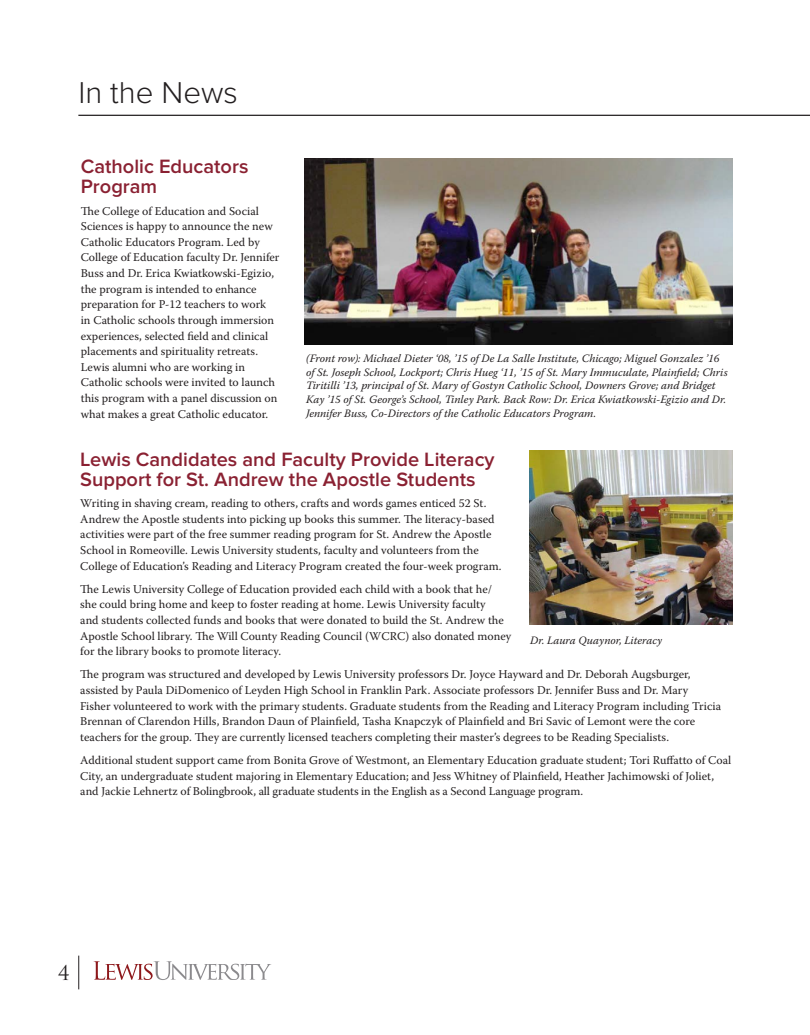
<style>
.page{position:relative;width:810px;height:1035px;background:#fff}
.page>*{position:absolute;margin:0;border:0;box-sizing:border-box;transform-origin:0 0}
.Page_Title{font:300 31.25px "Proxima Nova";color:#231f20}
.t1{font:600 20px/20px "Proxima Nova";color:#8a2132}
.t2{font:20px "Trajan Pro";color:#231f20}
.Text_9_5_12_5{font:11.88px/15.6px "Warnock Pro";color:#231f20}
.t3{font:italic 11.25px/13.8px "Warnock Pro";color:#231f20}
</style>
<div class="page">
<hr style="left:78px;top:956px;width:1px;height:33px;background:#231f20">
<svg style="left:94px;top:961px;width:177px;height:19px"></svg>
<hr style="left:78px;top:115px;width:732px;height:1px;background:#231f20">
<img style="left:305px;top:159px;width:427px;height:185px">
<img style="left:529px;top:450px;width:203px;height:175px">
<p class="Page_Title" style="left:78px;top:75px;width:161px">In the News</p>
<p class="t1" style="left:81px;top:157px;width:169px">Catholic Educators<br>Program</p>
<p class="Text_9_5_12_5" style="left:81px;top:203px;width:200px">The College of Education and Social Sciences is happy to announce the new Catholic Educators Program. Led by College of Education faculty Dr. Jennifer Buss and Dr. Erica Kwiatkowski-Egizio, the program is intended to enhance preparation for P-12 teachers to work<br>in Catholic schools through immersion experiences, selected field and clinical placements and spirituality retreats.<br>Lewis alumni who are working in Catholic schools were invited to launch this program with a panel discussion on what makes a great Catholic educator.</p>
<p class="t3" style="left:306px;top:351px;width:423px">(Front row): Michael Dieter ‘08, ’15 of De La Salle Institute, Chicago; Miguel Gonzalez ’16 of St. Joseph School, Lockport; Chris Hueg ‘11, ’15 of St. Mary Immuculate, Plainfield; Chris Tiritilli ’13, principal of St. Mary of Gostyn Catholic School, Downers Grove; and Bridget Kay ’15 of St. George’s School, Tinley Park. Back Row: Dr. Erica Kwiatkowski-Egizio and Dr.<br>Jennifer Buss, Co-Directors of the Catholic Educators Program.</p>
<p class="t1" style="left:80px;top:450px;width:416px">Lewis Candidates and Faculty Provide Literacy<br>Support for St. Andrew the Apostle Students</p>
<p class="Text_9_5_12_5" style="left:80px;top:495px;width:423px">Writing in shaving cream, reading to others, crafts and words games enticed 52 St.<br>Andrew the Apostle students into picking up books this summer. The literacy-based activities were part of the free summer reading program for St. Andrew the Apostle School in Romeoville. Lewis University students, faculty and volunteers from the College of Education’s Reading and Literacy Program created the four-week program.</p>
<p class="Text_9_5_12_5" style="left:80px;top:581px;width:433px">The Lewis University College of Education provided each child with a book that he/ she could bring home and keep to foster reading at home. Lewis University faculty<br>and students collected funds and books that were donated to build the St. Andrew the Apostle School library. The Will County Reading Council (WCRC) also donated money for the library books to promote literacy.</p>
<p class="Text_9_5_12_5" style="left:80px;top:666px;width:642px">The program was structured and developed by Lewis University professors Dr. Joyce Hayward and Dr. Deborah Augsburger, assisted by Paula DiDomenico of Leyden High School in Franklin Park. Associate professors Dr. Jennifer Buss and Dr. Mary Fisher volunteered to work with the primary students. Graduate students from the Reading and Literacy Program including Tricia Brennan of Clarendon Hills, Brandon Daun of Plainfield, Tasha Knapczyk of Plainfield and Bri Savic of Lemont were the core teachers for the group. They are currently licensed teachers completing their master’s degrees to be Reading Specialists.</p>
<p class="Text_9_5_12_5" style="left:80px;top:752px;width:652px">Additional student support came from Bonita Grove of Westmont, an Elementary Education graduate student; Tori Ruffatto of Coal<br>City, an undergraduate student majoring in Elementary Education; and Jess Whitney of Plainfield, Heather Jachimowski of Joliet, and Jackie Lehnertz of Bolingbrook, all graduate students in the English as a Second Language program.</p>
<p class="t3" style="left:530px;top:633px;width:133px">Dr. Laura Quaynor, Literacy</p>
<h2 class="t2" style="left:58px;top:960px;width:13px">4</h2>
</div>
